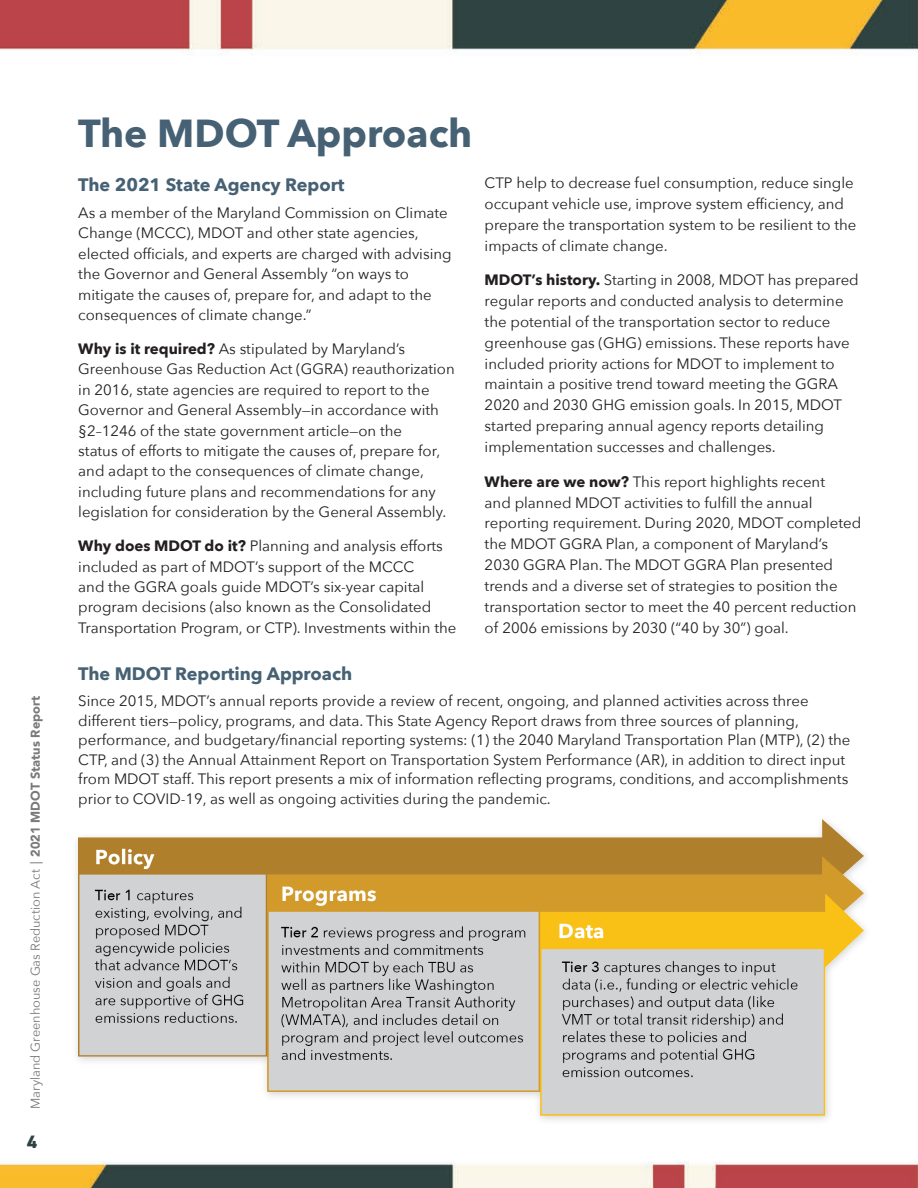
<style>
.page{position:relative;width:918px;height:1188px;background:#fff}
.page>*{position:absolute;margin:0;border:0;box-sizing:border-box;transform-origin:0 0}
.t1{font:700 39px "Avenir Next";color:#476174}
.t2{font:700 18px "Avenir Next";color:#476174}
.t3{font:800 18px "DIN2014";color:#2c4342}
.t4{font:15px/20.9px "Avenir Next";color:#231f20}
.t5{font:12.75px "Avenir Next";color:#7b787a}
.s1{font-family:"Century 725 BT"}
.s2{font-family:"Avenir";font-weight:900}
.s3{font-weight:700}
</style>
<div class="page">
<img style="left:0;top:0;width:918px;height:1188px">
<hr style="left:917px;top:45px;width:1px;height:553px;background:#faf6e8">
<div style="left:72px;top:814px;width:800px;height:311px;background:#231f20;opacity:.2"></div>
<img style="left:78px;top:819px;width:786px;height:297px">
<p class="t5" style="left:25px;top:1109px;width:415px;rotate:-90deg">Maryland Greenhouse Gas Reduction Act <span class="s1">|</span> <span class="s2">2021 MDOT Status Report</span></p>
<p class="t3" style="left:27px;top:1130px;width:12px">4</p>
<p class="t1" style="left:78px;top:100px;width:396px">The MDOT Approach</p>
<p class="t2" style="left:78px;top:169px;width:268px">The 2021 State Agency Report</p>
<p class="t4" style="left:78px;top:202px;width:375px;line-height:20.4px">As a member of the Maryland Commission on Climate Change (MCCC), MDOT and other state agencies, elected officials, and experts are charged with advising the Governor and General Assembly “on ways to mitigate the causes of, prepare for, and adapt to the consequences of climate change.”</p>
<p class="t4" style="left:78px;top:338px;width:378px;line-height:20.4px"><span class="s3">Why is it required?</span> As stipulated by Maryland’s Greenhouse Gas Reduction Act (GGRA) reauthorization in 2016, state agencies are required to report to the Governor and General Assembly—in accordance with §2–1246 of the state government article—on the<br>status of efforts to mitigate the causes of, prepare for, and adapt to the consequences of climate change, including future plans and recommendations for any legislation for consideration by the General Assembly.</p>
<p class="t4" style="left:78px;top:535px;width:380px;line-height:20.4px"><span class="s3">Why does MDOT do it?</span> Planning and analysis efforts included as part of MDOT’s support of the MCCC<br>and the GGRA goals guide MDOT’s six-year capital program decisions (also known as the Consolidated Transportation Program, or CTP). Investments within the</p>
<p class="t4" style="left:485px;top:171px;width:373px">CTP help to decrease fuel consumption, reduce single occupant vehicle use, improve system efficiency, and prepare the transportation system to be resilient to the impacts of climate change.</p>
<p class="t4" style="left:485px;top:269px;width:376px"><span class="s3">MDOT’s history.</span> Starting in 2008, MDOT has prepared regular reports and conducted analysis to determine the potential of the transportation sector to reduce greenhouse gas (GHG) emissions. These reports have included priority actions for MDOT to implement to maintain a positive trend toward meeting the GGRA 2020 and 2030 GHG emission goals. In 2015, MDOT started preparing annual agency reports detailing implementation successes and challenges.</p>
<p class="t4" style="left:485px;top:470px;width:378px"><span class="s3">Where are we now?</span> This report highlights recent<br>and planned MDOT activities to fulfill the annual reporting requirement. During 2020, MDOT completed the MDOT GGRA Plan, a component of Maryland’s 2030 GGRA Plan. The MDOT GGRA Plan presented trends and a diverse set of strategies to position the transportation sector to meet the 40 percent reduction of 2006 emissions by 2030 (“40 by 30”) goal.</p>
<p class="t2" style="left:78px;top:658px;width:275px">The MDOT Reporting Approach</p>
<p class="t4" style="left:78px;top:691px;width:774px;line-height:19.5px">Since 2015, MDOT’s annual reports provide a review of recent, ongoing, and planned activities across three different tiers—policy, programs, and data. This State Agency Report draws from three sources of planning, performance, and budgetary/financial reporting systems: (1) the 2040 Maryland Transportation Plan (MTP), (2) the CTP, and (3) the Annual Attainment Report on Transportation System Performance (AR), in addition to direct input from MDOT staff. This report presents a mix of information reflecting programs, conditions, and accomplishments prior to COVID-19, as well as ongoing activities during the pandemic.</p>
</div>
